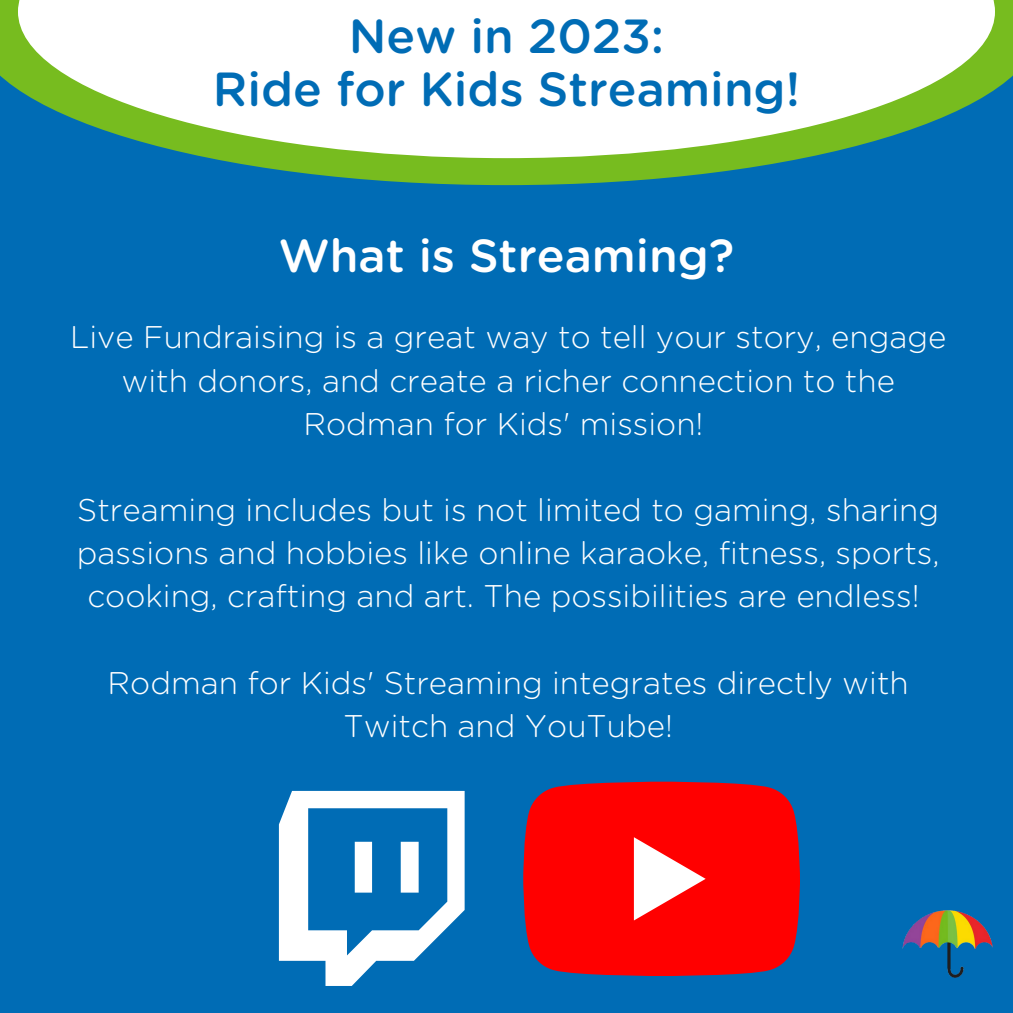
<style>
.page{position:relative;width:1013px;height:1013px;background:#fff}
.page>*{position:absolute;margin:0;border:0;box-sizing:border-box;transform-origin:0 0}
.t1{font:500 47.75px "Gotham Rounded";color:#006cb5}
.t2{font:500 46.25px "Gotham Rounded";color:#fff}
.t3{font:300 31.38px/43.1px "Gotham Rounded";color:#fff;text-align:center}
</style>
<div class="page">
<div style="left:0;top:0;width:1012px;height:1012px;background:#006cb5"></div>
<svg style="left:0;top:0;width:1012px;height:185px"></svg>
<svg style="left:18px;top:0;width:976px;height:158px;background:#dbecdc"></svg>
<img style="left:902px;top:910px;width:91px;height:68px">
<svg style="left:279px;top:791px;width:185px;height:194px"></svg>
<svg style="left:523px;top:781px;width:277px;height:195px;background:#ec070d"></svg>
<svg style="left:634px;top:837px;width:71px;height:83px;background:#ff8080"></svg>
<p class="t1" style="left:349px;top:15px;width:317px">New in 2023:</p>
<p class="t1" style="left:213px;top:67px;width:589px">Ride for Kids Streaming!</p>
<p class="t2" style="left:279px;top:235px;width:456px">What is Streaming?</p>
<p class="t3" style="left:70px;top:317px;width:878px">Live Fundraising is a great way to tell your story, engage with donors, and create a richer connection to the<br>Rodman for Kids' mission!</p>
<p class="t3" style="left:77px;top:490px;width:864px">Streaming includes but is not limited to gaming, sharing passions and hobbies like online karaoke, fitness, sports, cooking, crafting and art. The possibilities are endless!</p>
<p class="t3" style="left:108px;top:662px;width:802px">Rodman for Kids' Streaming integrates directly with<br>Twitch and YouTube!</p>
</div>
